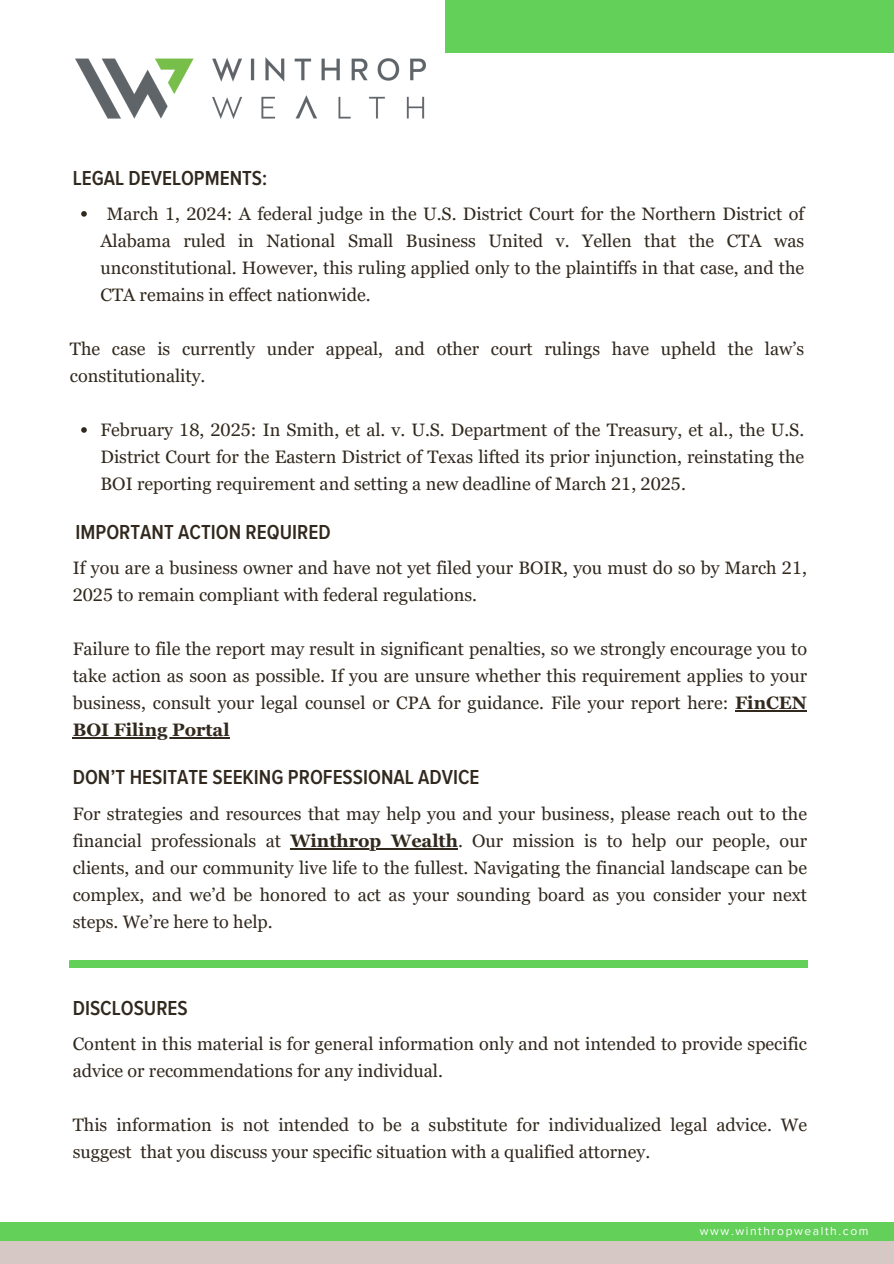
<style>
.page{position:relative;width:894px;height:1264px;background:#fff}
.page>*{position:absolute;margin:0;border:0;box-sizing:border-box;transform-origin:0 0}
.t1{font:600 21px "Proxima Nova Cond";color:#32291e}
.t2{font:18px/27px "Georgia Pro";color:#32291e}
.t3{font:700 18px "Georgia Pro";color:#32291e}
.t4{font:12px "Proxima Nova";letter-spacing:.135em;color:#fff}
.s1{font-weight:700}
</style>
<div class="page">
<div style="left:445px;top:0;width:448px;height:52px;background:#63d05a"></div>
<div style="left:0;top:1240px;width:893px;height:23px;background:#d5c8c5"></div>
<div style="left:0;top:1222px;width:893px;height:18px;background:#63d05a"></div>
<img style="left:76px;top:58px;width:349px;height:61px">
<hr style="left:735px;top:710px;width:71px;height:1px;background:#32291e">
<hr style="left:73px;top:737px;width:157px;height:1px;background:#32291e">
<div style="left:70px;top:960px;width:736px;height:7px;background:#63d05a"></div>
<svg style="left:81px;top:211px;width:6px;height:6px"></svg>
<svg style="left:81px;top:427px;width:6px;height:6px"></svg>
<hr style="left:290px;top:848px;width:168px;height:1px;background:#32291e">
<h2 class="t1" style="left:73px;top:169px;width:196px">LEGAL DEVELOPMENTS:</h2>
<p class="t2" style="left:100px;top:200px;width:705px;text-align:justify;text-indent:6px">March 1, 2024: A federal judge in the U.S. District Court for the Northern District of Alabama ruled in National Small Business United v. Yellen that the CTA was unconstitutional. However, this ruling applied only to the plaintiffs in that case, and the CTA remains in effect nationwide.</p>
<h1 class="t2" style="left:70px;top:335px;width:735px">The case is currently under appeal, and other court rulings have upheld the law’s constitutionality.</h1>
<h2 class="t2" style="left:100px;top:416px;width:705px;text-align:justify">February 18, 2025: In Smith, et al. v. U.S. Department of the Treasury, et al., the U.S.<br>District Court for the Eastern District of Texas lifted its prior injunction, reinstating the BOI reporting requirement and setting a new deadline of March 21, 2025.</h2>
<h1 class="t1" style="left:76px;top:522px;width:256px">IMPORTANT ACTION REQUIRED</h1>
<p class="t2" style="left:73px;top:554px;width:735px">If you are a business owner and have not yet filed your BOIR, you must do so by March 21,<br>2025 to remain compliant with federal regulations.</p>
<h1 class="t2" style="left:73px;top:635px;width:735px;text-align:justify">Failure to file the report may result in significant penalties, so we strongly encourage you to take action as soon as possible. If you are unsure whether this requirement applies to your business, consult your legal counsel or CPA for guidance. File your report here: <span class="s1">FinCEN</span></h1>
<p class="t3" style="left:73px;top:719px;width:158px">BOI Filing Portal</p>
<h2 class="t1" style="left:73px;top:767px;width:408px">DON’T HESITATE SEEKING PROFESSIONAL ADVICE</h2>
<h2 class="t2" style="left:73px;top:800px;width:735px">For strategies and resources that may help you and your business, please reach out to the financial professionals at</h2>
<p class="t2" style="left:73px;top:827px;width:735px;text-align:justify;text-indent:217px"><span class="s1">Winthrop Wealth</span>. Our mission is to help our people, our clients, and our community live life to the fullest. Navigating the financial landscape can be complex, and we’d be honored to act as your sounding board as you consider your next steps. We’re here to help.</p>
<h2 class="t1" style="left:73px;top:998px;width:117px">DISCLOSURES</h2>
<p class="t2" style="left:73px;top:1030px;width:735px">Content in this material is for general information only and not intended to provide specific advice or recommendations for any individual.</p>
<h1 class="t2" style="left:73px;top:1111px;width:735px">This information is not intended to be a substitute for individualized legal advice. We suggest that you discuss your specific situation with a qualified attorney.</h1>
<p class="t4" style="left:699px;top:1223px;width:170px">www.winthropwealth.com</p>
</div>
